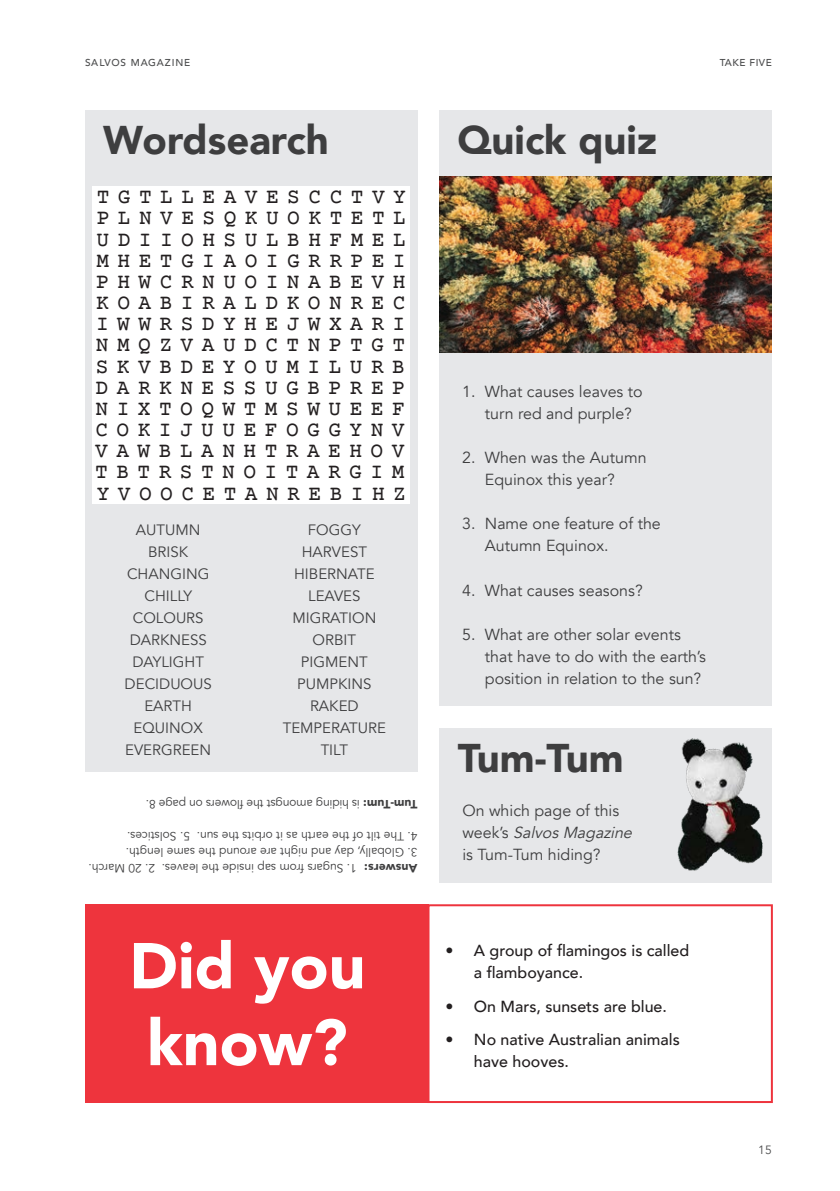
<style>
.page{position:relative;width:840px;height:1191px;background:#fff}
.page>*{position:absolute;margin:0;border:0;box-sizing:border-box;transform-origin:0 0}
.Trivia_Headings{font:900 64px/76.8px "Avenir";color:#fff}
.Trivia_Headings-2{font:900 40px "Avenir";color:#3e3e3f}
.t1{font:21.2px/21.2px "Courier Prime";letter-spacing:.395em;color:#231f20;text-align:justify}
.Body_-_Trivia_pag{font:16px/22px "Avenir";color:#3e3e3f}
.t2{font:500 16px/22px "Avenir";color:#231f20}
.Body_-_Trivia_pag-2{font:15px/22px "Avenir";color:#3e3e3f;text-align:center}
.Quiz_Answers{font:12px "Avenir";color:#3e3e3f}
.Quiz_Answers-2{font:900 12px "Avenir";letter-spacing:.01em;color:#3e3e3f}
.t3{font:12px "Avenir";color:#4b4c4d}
.Page_name_-_Right{font:500 10px "Avenir";letter-spacing:.08em;color:#4b4c4d}
.Page_name_-_Right-2{font:500 10px "Avenir";letter-spacing:.06em;color:#4b4c4d}
.s1{font-weight:900}
.s2{font-style:italic}
</style>
<div class="page">
<div style="left:85px;top:904px;width:343px;height:199px;background:#ee343d"></div>
<div style="left:427px;top:904px;width:345px;height:199px;border:2px solid #ee343d"></div>
<div style="left:85px;top:110px;width:332px;height:662px;background:#e6e7e9"></div>
<div style="left:439px;top:110px;width:332px;height:596px;background:#e6e7e9"></div>
<div style="left:439px;top:728px;width:332px;height:154px;background:#e6e7e9"></div>
<img style="left:677px;top:739px;width:86px;height:132px">
<div style="left:92px;top:186px;width:318px;height:318px;background:#fff"></div>
<img style="left:439px;top:176px;width:332px;height:177px">
<p class="Page_name_-_Right" style="left:85px;top:54px;width:107px">SALVOS MAGAZINE</p>
<p class="Page_name_-_Right-2" style="left:719px;top:54px;width:54px">TAKE FIVE</p>
<p class="Trivia_Headings-2" style="left:103px;top:106px;width:227px">Wordsearch</p>
<p class="Trivia_Headings-2" style="left:457px;top:106px;width:201px">Quick quiz</p>
<p class="t1" style="left:95px;top:188px;width:312px">TGTLLEAVESCCTVY PLNVESQKUOKTETL UDIIOHSULBHFMEL MHETGIAOIGRRPEI PHWCRNUOINABEVH KOABIRALDKONREC IWWRSDYHEJWXARI NMQZVAUDCTNPTGT SKVBDEYOUMILURB DARKNESSUGBPREP NIXTOQWTMSWUEEF COKIJUUEFOGGYNV VAWBLANHTRAEHOV TBTRSTNOITARGIM YVOOCETANREBIHZ</p>
<p class="Body_-_Trivia_pag-2" style="left:136px;top:519px;width:66px">AUTUMN</p>
<p class="Body_-_Trivia_pag-2" style="left:148px;top:541px;width:42px">BRISK</p>
<p class="Body_-_Trivia_pag-2" style="left:127px;top:563px;width:84px">CHANGING</p>
<p class="Body_-_Trivia_pag-2" style="left:144px;top:585px;width:49px">CHILLY</p>
<p class="Body_-_Trivia_pag-2" style="left:133px;top:607px;width:72px">COLOURS</p>
<p class="Body_-_Trivia_pag-2" style="left:130px;top:629px;width:78px">DARKNESS</p>
<p class="Body_-_Trivia_pag-2" style="left:132px;top:651px;width:73px">DAYLIGHT</p>
<p class="Body_-_Trivia_pag-2" style="left:125px;top:673px;width:89px">DECIDUOUS</p>
<p class="Body_-_Trivia_pag-2" style="left:144px;top:695px;width:49px">EARTH</p>
<p class="Body_-_Trivia_pag-2" style="left:133px;top:717px;width:71px">EQUINOX</p>
<p class="Body_-_Trivia_pag-2" style="left:125px;top:739px;width:87px">EVERGREEN</p>
<p class="Body_-_Trivia_pag-2" style="left:282px;top:519px;width:105px">FOGGY<br>HARVEST<br>HIBERNATE<br>LEAVES<br>MIGRATION<br>ORBIT<br>PIGMENT<br>PUMPKINS<br>RAKED<br>TEMPERATURE<br>TILT</p>
<p class="Quiz_Answers" style="left:417px;top:811px;width:273px;rotate:-180deg"><span class="s1">Tum-Tum:</span> is hiding amongst the flowers on page 8.</p>
<p class="Quiz_Answers" style="left:417px;top:843px;width:292px;rotate:-180deg">4. The tilt of the earth as it orbits the sun. 5. Solstices.</p>
<p class="Quiz_Answers" style="left:417px;top:859px;width:293px;rotate:-180deg">3. Globally, day and night are around the same length.</p>
<p class="Quiz_Answers" style="left:357px;top:875px;width:270px;rotate:-180deg">1. Sugars from sap inside the leaves. 2. 20 March.</p>
<p class="Quiz_Answers-2" style="left:417px;top:878px;width:55px;rotate:-180deg">Answers:</p>
<p class="Body_-_Trivia_pag" style="left:484px;top:381px;width:159px;text-indent:-23px">1. What causes leaves to turn red and purple?</p>
<p class="Body_-_Trivia_pag" style="left:462px;top:447px;width:186px;text-align:center">2. When was the Autumn<br>Equinox this year?</p>
<p class="Body_-_Trivia_pag" style="left:484px;top:513px;width:177px;text-indent:-23px">3. Name one feature of the<br>Autumn Equinox.</p>
<p class="Body_-_Trivia_pag" style="left:462px;top:579px;width:182px">4. What causes seasons?</p>
<p class="Body_-_Trivia_pag" style="left:484px;top:623px;width:223px;text-indent:-23px">5. What are other solar events that have to do with the earth’s position in relation to the sun?</p>
<p class="Trivia_Headings-2" style="left:457px;top:723px;width:167px">Tum-Tum</p>
<p class="Body_-_Trivia_pag" style="left:462px;top:800px;width:175px">On which page of this<br>w e e k ’s <span class="s2">SalvosMagazine </span>is Tum-Tum hiding?</p>
<p class="Trivia_Headings" style="left:129px;top:926px;width:237px">Did you know?</p>
<p class="t2" style="left:473px;top:938px;width:217px;text-indent:-28px">• A group of flamingos is called a flamboyance.</p>
<p class="t2" style="left:445px;top:994px;width:223px">• On Mars, sunsets are blue.</p>
<p class="t2" style="left:473px;top:1027px;width:207px;text-indent:-28px">• No native Australian animals have hooves.</p>
<p class="t3" style="left:757px;top:1142px;width:15px">15</p>
</div>
